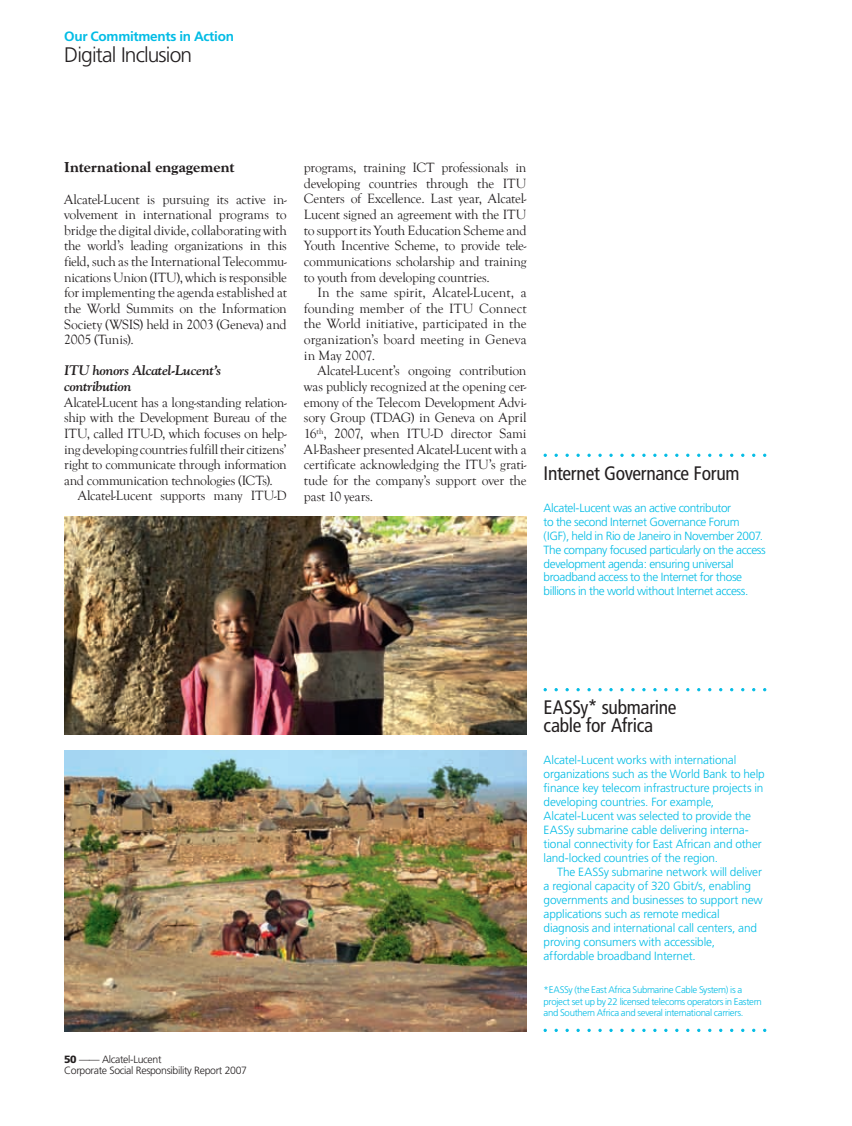
<style>
.page{position:relative;width:852px;height:1126px;background:#fff}
.page>*{position:absolute;margin:0;border:0;box-sizing:border-box;transform-origin:0 0}
.t1{font:300 21px "Frutiger";letter-spacing:-.04em;color:#231f20}
.t2{font:condensed 19.5px/18.1px "Frutiger";letter-spacing:-.015em;color:#231f20}
.t3{font:800 14.55px "Goudy";color:#231f20}
.t4{font:13.8px/15.6px "Goudy Old Style T";letter-spacing:-.015em;color:#231f20;text-align:justify}
.t5{font:italic 700 13.8px/15.6px "Goudy";letter-spacing:-.02em;color:#231f20}
.t6{font:700 13.5px "Frutiger";letter-spacing:-.02em;color:#02bce5}
.t7{font:300 11.85px/14px "Frutiger";letter-spacing:-.02em;color:#02bce5}
.t8{font:300 10.5px/10.5px "Frutiger";letter-spacing:-.03em;color:#231f20}
.t9{font:300 9.6px/11.7px "Frutiger";letter-spacing:-.035em;color:#02bce5}
.s1{font-weight:900}
</style>
<div class="page">
<img style="left:64px;top:750px;width:462px;height:281px">
<img style="left:64px;top:516px;width:462px;height:218px">
<p class="t6" style="left:64px;top:31px;width:171px">Our Commitments in Action</p>
<h1 class="t1" style="left:64px;top:46px;width:129px">Digital Inclusion</h1>
<p class="t3" style="left:64px;top:161px;width:171px">International engagement</p>
<p class="t4" style="left:64px;top:191px;width:224px">Alcatel-Lucent is pursuing its active in&shy;volvement in international programs to bridge the digital divide, collaborating with the world’s leading organizations in this field, such as the International Telecommu&shy;nications Union (ITU), which is responsible for implementing the agenda established at the World Summits on the Information Society (WSIS) held in 2003 (Geneva) and 2005 (Tunis).</p>
<p class="t5" style="left:64px;top:363px;width:159px">ITU honors Alcatel-Lucent’s contribution</p>
<p class="t4" style="left:64px;top:394px;width:224px">Alcatel-Lucent has a long-standing relation&shy;ship with the Development Bureau of the ITU, called ITU-D, which focuses on help&shy;ing developing countries fulfill their citizens’ right to communicate through information and communication technologies (ICTs).</p>
<p class="t4" style="left:78px;top:488px;width:210px">Alcatel-Lucent supports many ITU-D</p>
<p class="t4" style="left:304px;top:160px;width:224px">programs, training ICT professionals in developing countries through the ITU Centers of Excellence. Last year, Alcatel-Lucent signed an agreement with the ITU to support its Youth Education Scheme and Youth Incentive Scheme, to provide tele&shy;communications scholarship and training to youth from developing countries.</p>
<p class="t4" style="left:304px;top:285px;width:224px;text-indent:13px">In the same spirit, Alcatel-Lucent, a founding member of the ITU Connect the World initiative, participated in the organization’s board meeting in Geneva in May 2007.</p>
<p class="t4" style="left:304px;top:363px;width:224px;text-indent:13px">Alcatel-Lucent’s ongoing contribution was publicly recognized at the opening cer&shy;emony of the Telecom Development Advi&shy;sory Group (TDAG) in Geneva on April 16<sup>th</sup>, 2007, when ITU-D director Sami Al-Basheer presented Alcatel-Lucent with a certificate acknowledging the ITU’s grati&shy;tude for the company’s support over the past 10 years.</p>
<h2 class="t2" style="left:543px;top:465px;width:197px">Internet Governance Forum</h2>
<p class="t7" style="left:543px;top:501px;width:224px">Alcatel-Lucent was an active contributor<br>to the second Internet Governance Forum (IGF), held in Rio de Janeiro in November 2007.<br>The company focused particularly on the access development agenda: ensuring universal broadband access to the Internet for those billions in the world without Internet access.</p>
<p class="t8" style="left:64px;top:1054px;width:184px"><span class="s1">50</span> —— Alcatel-Lucent<br>Corporate Social Responsibility Report 2007</p>
<h2 class="t2" style="left:543px;top:699px;width:134px">EASSy* submarine cable for Africa</h2>
<p class="t7" style="left:543px;top:753px;width:222px">Alcatel-Lucent works with international organizations such as the World Bank to help finance key telecom infrastructure projects in developing countries. For example, Alcatel-Lucent was selected to provide the EASSy submarine cable delivering interna&shy;tional connectivity for East African and other land-locked countries of the region.</p>
<p class="t7" style="left:543px;top:865px;width:221px;text-indent:13px">The EASSy submarine network will deliver a regional capacity of 320 Gbit/s, enabling governments and businesses to support new applications such as remote medical diagnosis and international call centers, and proving consumers with accessible, affordable broadband Internet.</p>
<p class="t9" style="left:543px;top:983px;width:220px">*EASSy (the East Africa Submarine Cable System) is a project set up by 22 licensed telecoms operators in Eastern and Southern Africa and several international carriers.</p>
</div>
